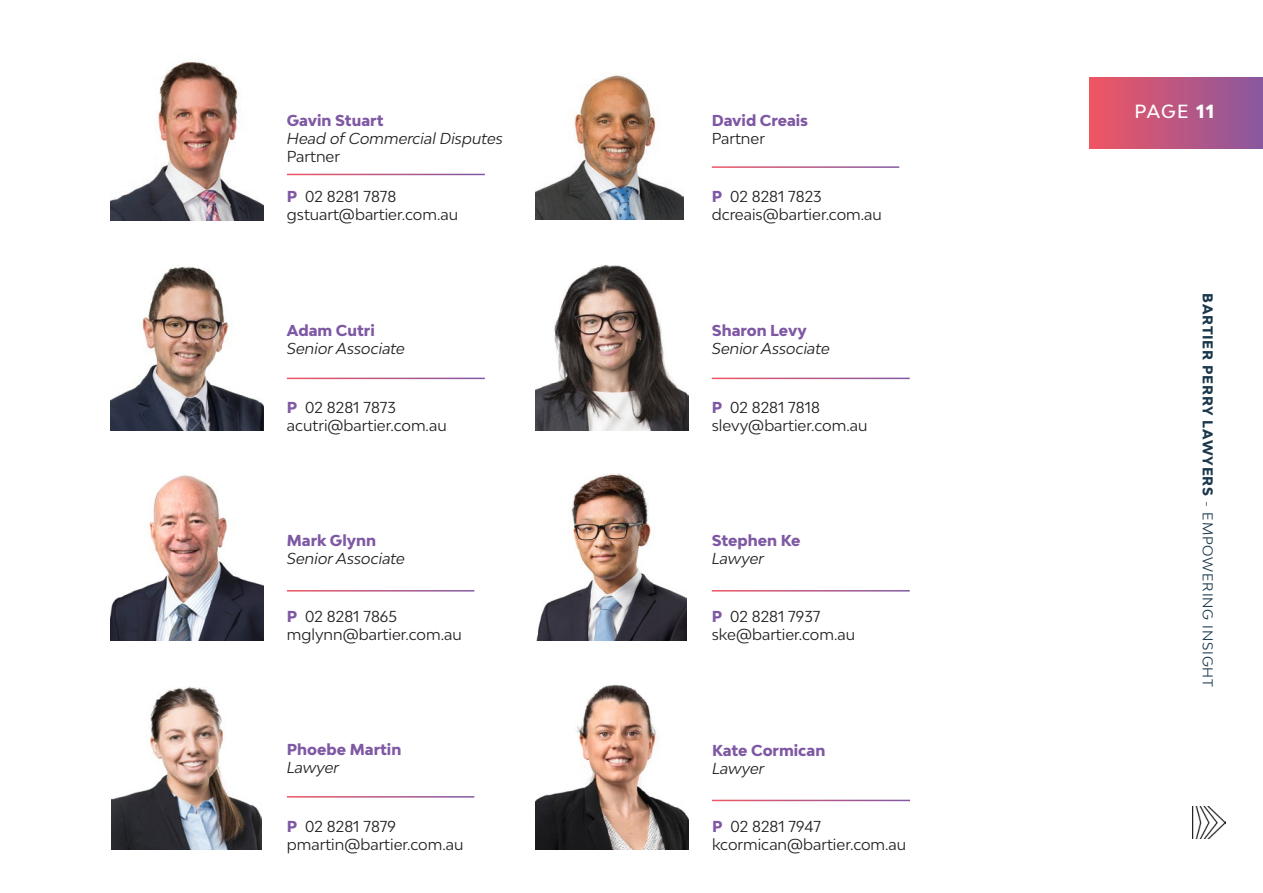
<style>
.page{position:relative;width:1263px;height:893px;background:#fff}
.page>*{position:absolute;margin:0;border:0;box-sizing:border-box;transform-origin:0 0}
.t1{font:500 18px "Bw Modelica";color:#fff}
.t2{font:15px "Bw Modelica";color:#231f20}
.t3{font:italic 15px "Bw Modelica";color:#231f20}
.t4{font:800 15px "Bw Modelica";color:#7f58a4}
.t5{font:800 13.5px "Bw Modelica";letter-spacing:.06em;color:#1a374b}
.s1{font-weight:800;color:#7f58a4}
.s2{font-weight:800}
.s3{font-weight:400}
</style>
<div class="page">
<img style="left:535px;top:75px;width:149px;height:145px">
<img style="left:110px;top:61px;width:154px;height:159px">
<div style="left:1089px;top:77px;width:174px;height:71px;background:linear-gradient(to right,#f05662,#89589e)"></div>
<img style="left:1193px;top:806px;width:32px;height:33px">
<img style="left:110px;top:266px;width:154px;height:165px">
<img style="left:535px;top:264px;width:154px;height:167px">
<img style="left:537px;top:474px;width:150px;height:166px">
<img style="left:110px;top:475px;width:154px;height:165px">
<img style="left:535px;top:684px;width:154px;height:166px">
<img style="left:112px;top:686px;width:150px;height:164px">
<p class="t4" style="left:287px;top:111px;width:98px">Gavin Stuart</p>
<p class="t3" style="left:287px;top:129px;width:218px">Head of Commercial Disputes</p>
<p class="t2" style="left:287px;top:147px;width:55px">Partner</p>
<p class="t2" style="left:287px;top:187px;width:111px"><span class="s1">P</span> 02 8281 7878</p>
<p class="t2" style="left:287px;top:205px;width:173px">gstuart@bartier.com.au</p>
<p class="t4" style="left:712px;top:111px;width:98px">David Creais</p>
<p class="t2" style="left:712px;top:129px;width:55px">Partner</p>
<p class="t2" style="left:712px;top:187px;width:111px"><span class="s1">P</span> 02 8281 7823</p>
<p class="t2" style="left:712px;top:205px;width:172px">dcreais@bartier.com.au</p>
<p class="t1" style="left:1134px;top:100px;width:81px">PAGE <span class="s2">11</span></p>
<p class="t4" style="left:287px;top:321px;width:89px">Adam Cutri</p>
<p class="t3" style="left:287px;top:339px;width:120px">Senior Associate</p>
<p class="t4" style="left:712px;top:321px;width:96px">Sharon Levy</p>
<p class="t3" style="left:712px;top:339px;width:120px">Senior Associate</p>
<p class="t2" style="left:287px;top:397px;width:111px"><span class="s1">P</span> 02 8281 7873</p>
<p class="t2" style="left:287px;top:415px;width:161px">acutri@bartier.com.au</p>
<p class="t2" style="left:712px;top:397px;width:110px"><span class="s1">P</span> 02 8281 7818</p>
<p class="t2" style="left:712px;top:415px;width:157px">slevy@bartier.com.au</p>
<p class="t4" style="left:287px;top:530px;width:91px">Mark Glynn</p>
<p class="t3" style="left:287px;top:548px;width:120px">Senior Associate</p>
<p class="t4" style="left:712px;top:530px;width:90px">Stephen Ke</p>
<p class="t3" style="left:712px;top:548px;width:54px">Lawyer</p>
<p class="t2" style="left:287px;top:607px;width:112px"><span class="s1">P</span> 02 8281 7865</p>
<p class="t2" style="left:287px;top:625px;width:176px">mglynn@bartier.com.au</p>
<p class="t2" style="left:712px;top:607px;width:110px"><span class="s1">P</span> 02 8281 7937</p>
<p class="t2" style="left:712px;top:625px;width:145px">ske@bartier.com.au</p>
<p class="t5" style="left:1216px;top:293px;width:395px;rotate:90deg">BARTIER PERRY LAWYERS <span class="s3">- EMPOWERING INSIGHT</span></p>
<p class="t4" style="left:287px;top:740px;width:116px">Phoebe Martin</p>
<p class="t3" style="left:287px;top:758px;width:54px">Lawyer</p>
<p class="t4" style="left:712px;top:740px;width:115px">Kate Cormican</p>
<p class="t3" style="left:712px;top:758px;width:54px">Lawyer</p>
<p class="t2" style="left:287px;top:816px;width:111px"><span class="s1">P</span> 02 8281 7879</p>
<p class="t2" style="left:287px;top:834px;width:178px">pmartin@bartier.com.au</p>
<p class="t2" style="left:712px;top:816px;width:111px"><span class="s1">P</span> 02 8281 7947</p>
<p class="t2" style="left:712px;top:834px;width:196px">kcormican@bartier.com.au</p>
</div>
